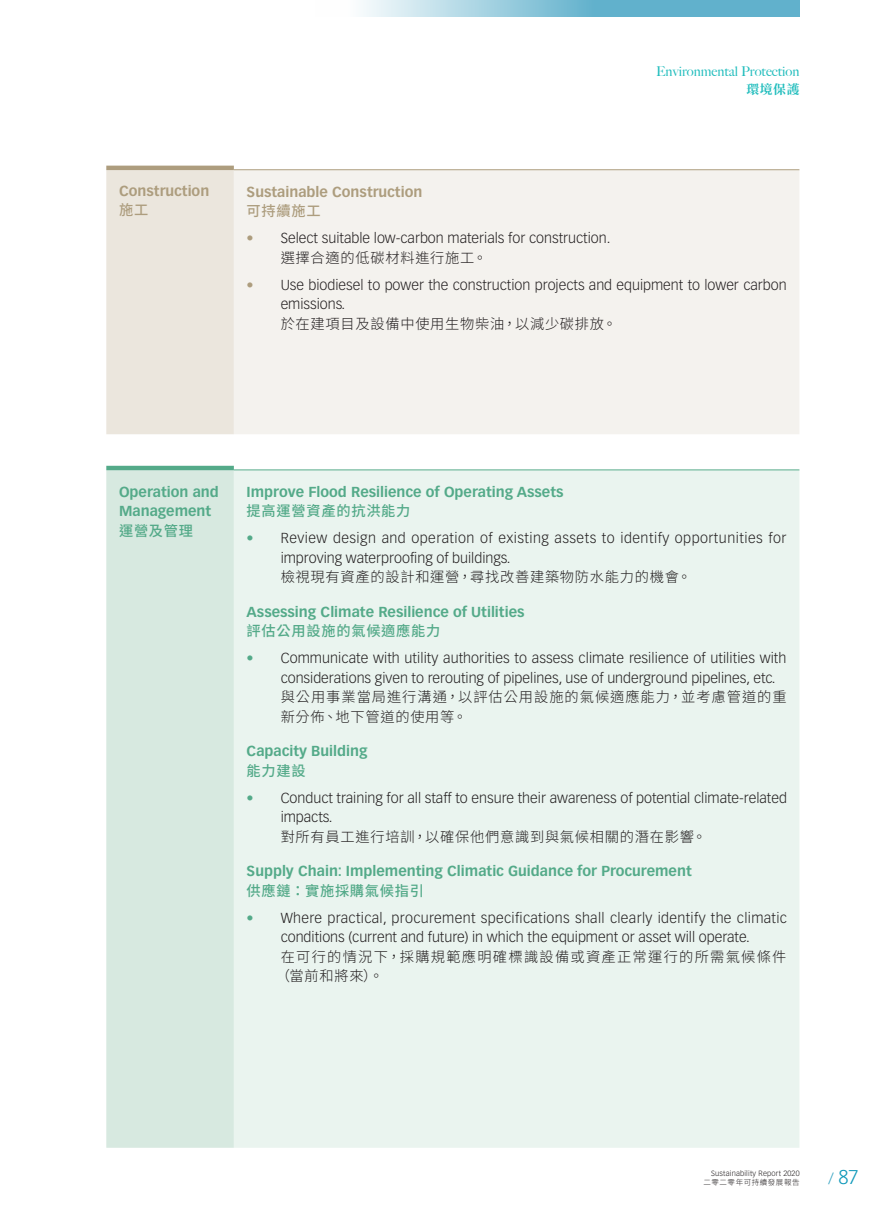
<style>
.page{position:relative;width:893px;height:1212px;background:#fff}
.page>*{position:absolute;margin:0;border:0;box-sizing:border-box;transform-origin:0 0}
.t1{font:300 19.5px "Vectora LT Std";color:#1099ba}
.C_Body_Text{font:300 14.25px/19.5px "Vectora LT Std";color:#231f20}
.C_Body_Text-2{font:700 14.25px/19.5px "Vectora LT Std";color:#54aa89}
.C_Body_Text-3{font:300 14.25px/19.5px "Source Han Sans TC";letter-spacing:.05em;color:#231f20}
.C_Body_Text-4{font:300 14.25px/19.5px "Vectora LT Std";letter-spacing:.025em;color:#231f20;text-align:center}
.C_Body_Text-5{font:300 14.25px/19.5px "Vectora LT Std";letter-spacing:.035em;color:#231f20}
.C_Body_Text-6{font:500 14.25px "Source Han Sans TC";letter-spacing:.05em;color:#54aa89}
.C_Body_Text-7{font:300 14.25px/19.5px "Source Han Sans TC";letter-spacing:.09em;color:#231f20}
.C_Body_Text-8{font:700 14.25px "Vectora LT Std";color:#ad9d7e}
.C_Body_Text-9{font:500 14.25px "Source Han Sans TC";letter-spacing:.05em;color:#ad9d7e}
.t2{font:500 13.5px "Big Caslon";color:#21bdbd}
.t3{font:700 12.75px "Source Han Serif TC";color:#21bdbd}
.t4{font:300 7.5px "Vectora LT Std";letter-spacing:.025em;color:#231f20}
.t5{font:300 7.5px "Source Han Sans TC";letter-spacing:.075em;color:#231f20}
.s1{color:#ad9d7e}
.s2{color:#54aa89}
.s3{font-size:15.75px;color:#3ba5c3}
</style>
<div class="page">
<svg style="left:363px;top:0;width:436px;height:17px;background:#88c4d8"></svg>
<div style="left:106px;top:170px;width:128px;height:264px;background:#ebe6dd"></div>
<div style="left:234px;top:170px;width:565px;height:264px;background:#f4f2ee"></div>
<div style="left:106px;top:470px;width:128px;height:678px;background:#d7e9e0"></div>
<div style="left:234px;top:470px;width:565px;height:678px;background:#eaf4ef"></div>
<hr style="left:106px;top:166px;width:128px;height:4px;background:#ad9d7e">
<hr style="left:234px;top:169px;width:565px;height:1px;background:#ad9d7e">
<hr style="left:106px;top:466px;width:128px;height:4px;background:#54aa89">
<hr style="left:234px;top:469px;width:565px;height:1px;background:#54aa89">
<p class="C_Body_Text-8" style="left:119px;top:182px;width:92px">Construction</p>
<p class="C_Body_Text-9" style="left:119px;top:201px;width:31px">施工</p>
<p class="t2" style="left:656px;top:60px;width:145px">Environmental Protection</p>
<p class="t3" style="left:746px;top:82px;width:54px">環境保護</p>
<p class="C_Body_Text-8" style="left:247px;top:183px;width:177px">Sustainable Construction</p>
<p class="C_Body_Text-9" style="left:247px;top:203px;width:76px">可持續施工</p>
<p class="C_Body_Text" style="left:247px;top:229px;width:365px"><span class="s1">•</span> Select suitable low-carbon materials for construction.</p>
<p class="C_Body_Text-3" style="left:281px;top:248px;width:208px">選擇合適的低碳材料進行施工。</p>
<p class="C_Body_Text" style="left:281px;top:275px;width:507px;text-indent:-34px"><span class="s1">•</span> Use biodiesel to power the construction projects and equipment to lower carbon emissions.</p>
<p class="C_Body_Text-3" style="left:281px;top:314px;width:337px">於在建項目及設備中使用生物柴油，以減少碳排放。</p>
<p class="C_Body_Text-2" style="left:119px;top:482px;width:101px">Operation and<br>Management</p>
<p class="C_Body_Text-6" style="left:119px;top:522px;width:76px">運營及管理</p>
<p class="C_Body_Text-2" style="left:247px;top:482px;width:318px">Improve Flood Resilience of Operating Assets</p>
<p class="C_Body_Text-6" style="left:247px;top:503px;width:165px">提高運營資產的抗洪能力</p>
<p class="C_Body_Text-5" style="left:281px;top:529px;width:507px;text-indent:-34px"><span class="s2">•</span> Review design and operation of existing assets to identify opportunities for improving waterproofing of buildings.</p>
<p class="C_Body_Text-3" style="left:281px;top:568px;width:412px">檢視現有資產的設計和運營，尋找改善建築物防水能力的機會。</p>
<p class="C_Body_Text-2" style="left:247px;top:602px;width:279px">Assessing Climate Resilience of Utilities</p>
<p class="C_Body_Text-6" style="left:247px;top:623px;width:195px">評估公用設施的氣候適應能力</p>
<p class="C_Body_Text" style="left:281px;top:649px;width:507px;text-indent:-34px"><span class="s2">•</span> Communicate with utility authorities to assess climate resilience of utilities with considerations given to rerouting of pipelines, use of underground pipelines, etc.</p>
<p class="C_Body_Text-3" style="left:281px;top:688px;width:508px">與公用事業當局進行溝通，以評估公用設施的氣候適應能力，並考慮管道的重新分佈、地下管道的使用等。</p>
<p class="C_Body_Text-2" style="left:247px;top:741px;width:122px">Capacity Building</p>
<p class="C_Body_Text-6" style="left:247px;top:762px;width:61px">能力建設</p>
<p class="C_Body_Text" style="left:281px;top:788px;width:508px;text-indent:-34px"><span class="s2">•</span> Conduct training for all staff to ensure their awareness of potential climate-related impacts.</p>
<p class="C_Body_Text-3" style="left:281px;top:827px;width:427px">對所有員工進行培訓，以確保他們意識到與氣候相關的潛在影響。</p>
<p class="C_Body_Text-2" style="left:247px;top:861px;width:447px">Supply Chain: Implementing Climatic Guidance for Procurement</p>
<p class="C_Body_Text-6" style="left:247px;top:882px;width:179px">供應鏈：實施採購氣候指引</p>
<p class="C_Body_Text-4" style="left:247px;top:908px;width:542px"><span class="s2">•</span> Where practical, procurement specifications shall clearly identify the climatic conditions (current and future) in which the equipment or asset will operate.</p>
<p class="C_Body_Text-7" style="left:276px;top:947px;width:512px;text-indent:5px">在可行的情況下，採購規範應明確標識設備或資產正常運行的所需氣候條件（當前和將來）。</p>
<p class="t4" style="left:711px;top:1168px;width:90px">Sustainability Report 2020</p>
<p class="t5" style="left:703px;top:1177px;width:98px">二零二零年可持續發展報告</p>
<h1 class="t1" style="left:828px;top:1166px;width:32px"><span class="s3">/</span> 87</h1>
</div>
